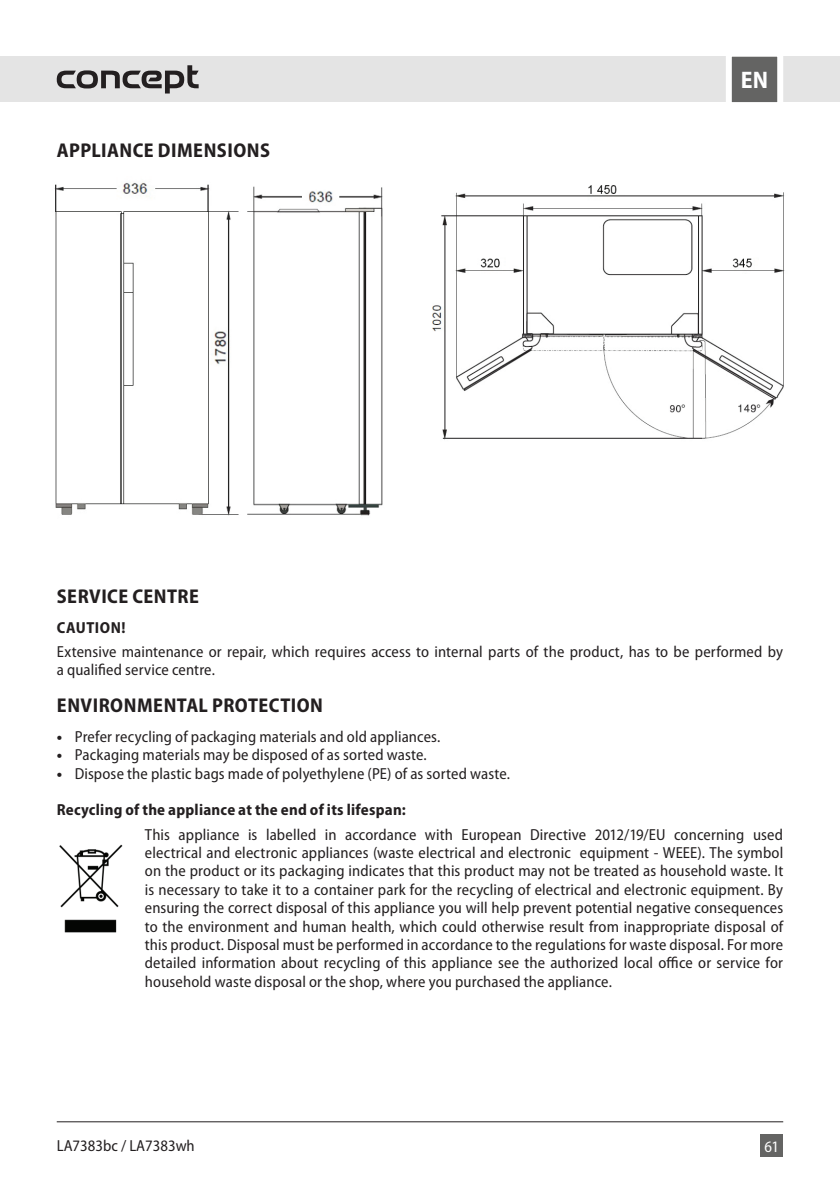
<style>
.page{position:relative;width:840px;height:1191px;background:#fff}
.page>*{position:absolute;margin:0;border:0;box-sizing:border-box;transform-origin:0 0}
.t1{font:700 semi-condensed 24px "Myriad Pro";color:#fff}
.t2{font:700 semi-condensed 20px "Myriad Pro";letter-spacing:.02em;color:#231f20}
.t3{font:semi-condensed 16px/18.4px "Myriad Pro";letter-spacing:.005em;color:#231f20}
.t4{font:700 semi-condensed 16px "Myriad Pro";letter-spacing:.015em;color:#231f20}
.t5{font:semi-condensed 16px "Myriad Pro";color:#fff}
.s1{font-weight:700;font-stretch:normal}
</style>
<div class="page">
<div style="left:0;top:57px;width:839px;height:45px;background:#e4e4e4"></div>
<div style="left:760px;top:1134px;width:22px;height:23px;background:#646463"></div>
<svg style="left:722px;top:56px;width:63px;height:47px;background:#909090"></svg>
<hr style="left:57px;top:1121px;width:725px;height:1px;background:#231f20">
<svg style="left:57px;top:65px;width:141px;height:28px"></svg>
<img style="left:59px;top:844px;width:64px;height:89px">
<img style="left:54px;top:182px;width:329px;height:334px">
<img style="left:432px;top:185px;width:353px;height:255px">
<p class="t2" style="left:57px;top:139px;width:214px">APPLIANCE DIMENSIONS</p>
<h1 class="t1" style="left:740px;top:67px;width:29px">EN</h1>
<p class="t2" style="left:57px;top:585px;width:144px">SERVICE CENTRE</p>
<p class="t4" style="left:57px;top:618px;width:70px">CAUTION!</p>
<p class="t3" style="left:57px;top:642px;width:727px">Extensive maintenance or repair, which requires access to internal parts of the product, has to be performed by a qualified service centre.</p>
<p class="t2" style="left:57px;top:694px;width:267px">ENVIRONMENTAL PROTECTION</p>
<p class="t3" style="left:57px;top:727px;width:385px"><span class="s1">•</span> Prefer recycling of packaging materials and old appliances.</p>
<p class="t3" style="left:57px;top:746px;width:371px"><span class="s1">•</span> Packaging materials may be disposed of as sorted waste.</p>
<p class="t3" style="left:57px;top:764px;width:454px"><span class="s1">•</span> Dispose the plastic bags made of polyethylene (PE) of as sorted waste.</p>
<p class="t4" style="left:57px;top:801px;width:350px">Recycling of the appliance at the end of its lifespan:</p>
<p class="t3" style="left:145px;top:825px;width:639px;text-align:justify">This appliance is labelled in accordance with European Directive 2012/19/EU concerning used electrical and electronic appliances (waste electrical and electronic equipment - WEEE). The symbol on the product or its packaging indicates that this product may not be treated as household waste. It is necessary to take it to a container park for the recycling of electrical and electronic equipment. By ensuring the correct disposal of this appliance you will help prevent potential negative consequences to the environment and human health, which could otherwise result from inappropriate disposal of this product. Disposal must be performed in accordance to the regulations for waste disposal. For more detailed information about recycling of this appliance see the authorized local office or service for household waste disposal or the shop, where you purchased the appliance.</p>
<p class="t3" style="left:57px;top:1136px;width:139px">LA7383bc / LA7383wh</p>
<p class="t5" style="left:764px;top:1138px;width:16px">61</p>
</div>
